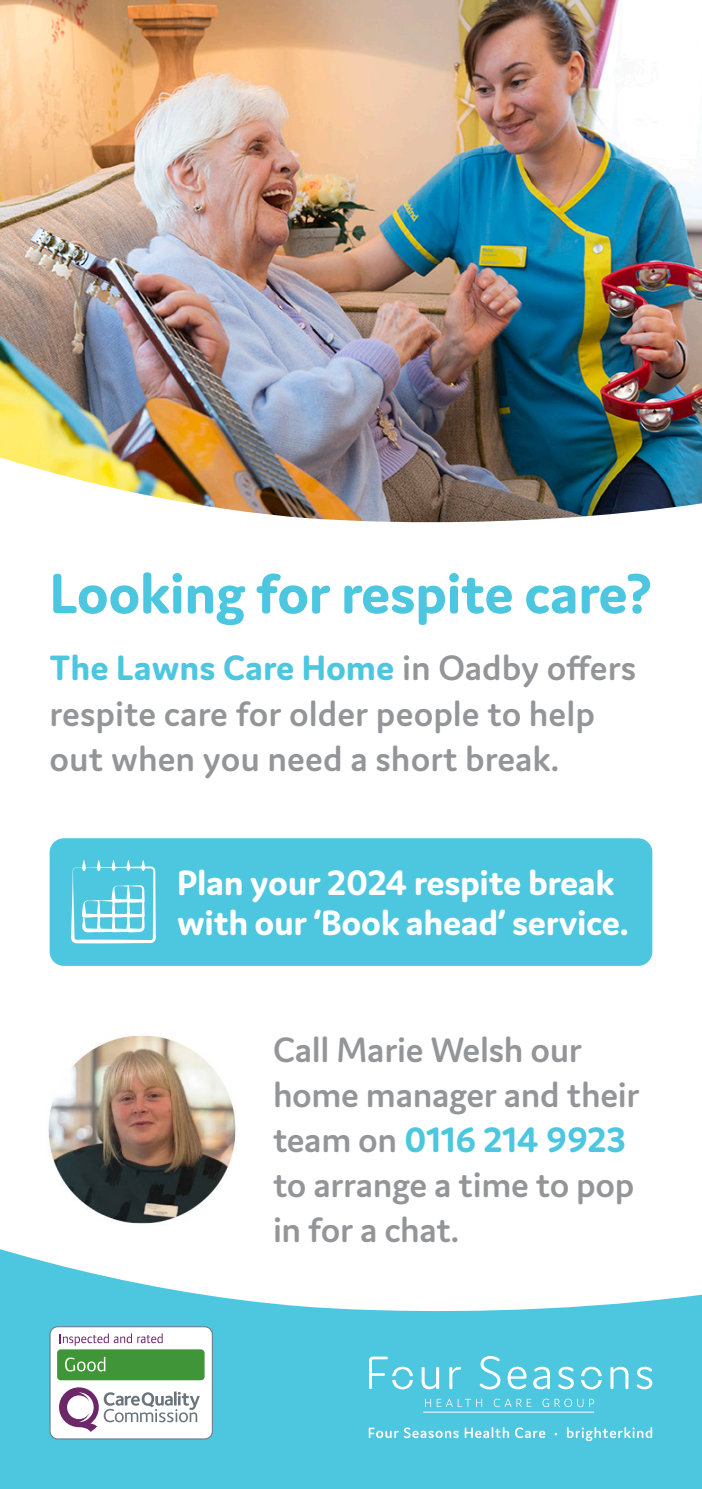
<style>
.page{position:relative;width:702px;height:1489px;background:#fff}
.page>*{position:absolute;margin:0;border:0;box-sizing:border-box;transform-origin:0 0}
.t1{font:700 60.25px "Domus";letter-spacing:-.01em;color:#4dc6df}
.t2{font:600 37.5px/45px "Domus";letter-spacing:-.01em;color:#939598}
.t3{font:700 37.5px/40px "Domus";letter-spacing:-.01em;color:#fff}
.s1{font-weight:700;color:#4dc6df}
</style>
<div class="page">
<svg style="left:0;top:1249px;width:702px;height:239px;fill:#4dc6df"></svg>
<svg style="left:421px;top:1366px;width:18px;height:23px"></svg>
<svg style="left:449px;top:1366px;width:12px;height:22px"></svg>
<svg style="left:479px;top:1355px;width:21px;height:34px"></svg>
<svg style="left:507px;top:1366px;width:19px;height:23px"></svg>
<svg style="left:533px;top:1366px;width:17px;height:23px"></svg>
<svg style="left:558px;top:1366px;width:16px;height:23px"></svg>
<svg style="left:610px;top:1366px;width:18px;height:22px"></svg>
<svg style="left:636px;top:1366px;width:16px;height:23px"></svg>
<svg style="left:369px;top:1356px;width:44px;height:33px"></svg>
<svg style="left:581px;top:1366px;width:20px;height:23px"></svg>
<svg style="left:425px;top:1398px;width:57px;height:8px"></svg>
<svg style="left:493px;top:1398px;width:38px;height:8px"></svg>
<svg style="left:542px;top:1398px;width:41px;height:8px"></svg>
<svg style="left:589px;top:1398px;width:5px;height:8px"></svg>
<hr style="left:423px;top:1411px;width:171px;height:1px;background:#fff">
<svg style="left:369px;top:1427px;width:89px;height:10px"></svg>
<svg style="left:464px;top:1426px;width:45px;height:11px"></svg>
<svg style="left:515px;top:1427px;width:30px;height:10px"></svg>
<svg style="left:567px;top:1426px;width:85px;height:14px"></svg>
<img style="left:0;top:0;width:702px;height:523px">
<div style="left:50px;top:1326px;width:162px;height:112px;background:#fff;border-radius:8px"></div>
<div style="left:50px;top:1326px;width:163px;height:113px;border:1px solid #6a747b;border-radius:8px"></div>
<svg style="left:60px;top:1333px;width:72px;height:12px"></svg>
<svg style="left:138px;top:1333px;width:25px;height:9px"></svg>
<div style="left:57px;top:1349px;width:147px;height:31px;background:#3f9537;border-radius:4px"></div>
<svg style="left:65px;top:1356px;width:40px;height:15px"></svg>
<svg style="left:59px;top:1387px;width:141px;height:44px"></svg>
<div style="left:50px;top:838px;width:602px;height:127px;background:#4dc6df;border-radius:14px"></div>
<svg style="left:71px;top:860px;width:85px;height:83px"></svg>
<img style="left:48px;top:1035px;width:188px;height:189px">
<p class="t1" style="left:50px;top:560px;width:604px">Looking for respite care?</p>
<p class="t2" style="left:50px;top:645px;width:588px"><span class="s1">The Lawns Care Home</span> in Oadby offers respite care for older people to help out when you need a short break.</p>
<p class="t3" style="left:177px;top:861px;width:453px">Plan your 2024 respite break with our ‘Book ahead’ service.</p>
<p class="t2" style="left:273px;top:1026px;width:368px">Call Marie Welsh our home manager and their team on <span class="s1">0116 214 9923 </span>to arrange a time to pop in for a chat.</p>
</div>
